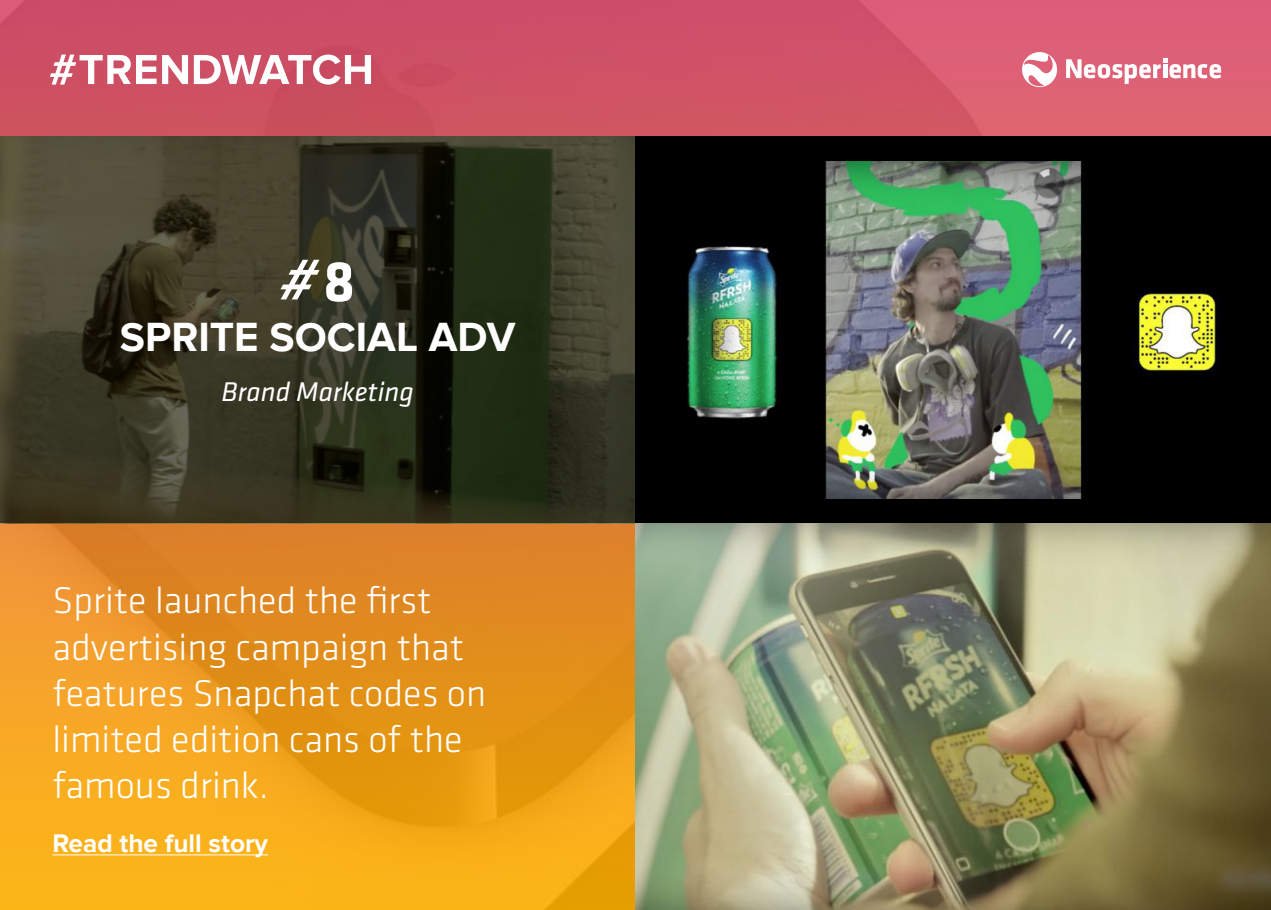
<style>
.page{position:relative;width:1271px;height:910px;background:#fff}
.page>*{position:absolute;margin:0;border:0;box-sizing:border-box;transform-origin:0 0}
.t1{font:italic 700 59.5px "Proxima Nova A";color:#fff}
.t2{font:700 42px "Proxima Nova";color:#fff}
.t3{font:300 38.5px/46.2px "Klavika";color:#fff}
.t4{font:italic 28px "Klavika";color:#fff}
.t5{font:700 26.25px "Proxima Nova";color:#fff}
.s1{font-family:"Klavika";font-style:normal}
</style>
<div class="page">
<img style="left:0;top:0;width:1270px;height:910px">
<svg style="left:1022px;top:52px;width:35px;height:35px"></svg>
<svg style="left:1066px;top:58px;width:155px;height:26px"></svg>
<svg style="left:194px;top:55px;width:177px;height:30px"></svg>
<svg style="left:50px;top:55px;width:138px;height:30px"></svg>
<svg style="left:0;top:136px;width:635px;height:387px;background:#353623"></svg>
<img style="left:635px;top:523px;width:635px;height:387px">
<div style="left:635px;top:136px;width:635px;height:387px;background:#000"></div>
<img style="left:687px;top:161px;width:533px;height:338px">
<hr style="left:52px;top:855px;width:216px;height:1px;background:#fff">
<p class="t1" style="left:280px;top:246px;width:76px">#<span class="s1">8</span></p>
<p class="t2" style="left:120px;top:313px;width:397px">SPRITE SOCIAL ADV</p>
<p class="t4" style="left:222px;top:375px;width:194px">Brand Marketing</p>
<p class="t3" style="left:52px;top:577px;width:435px">Sprite launched the first advertising campaign that features Snapchat codes on limited edition cans of the famous drink.</p>
<p class="t5" style="left:52px;top:828px;width:217px">Read the full story</p>
</div>
